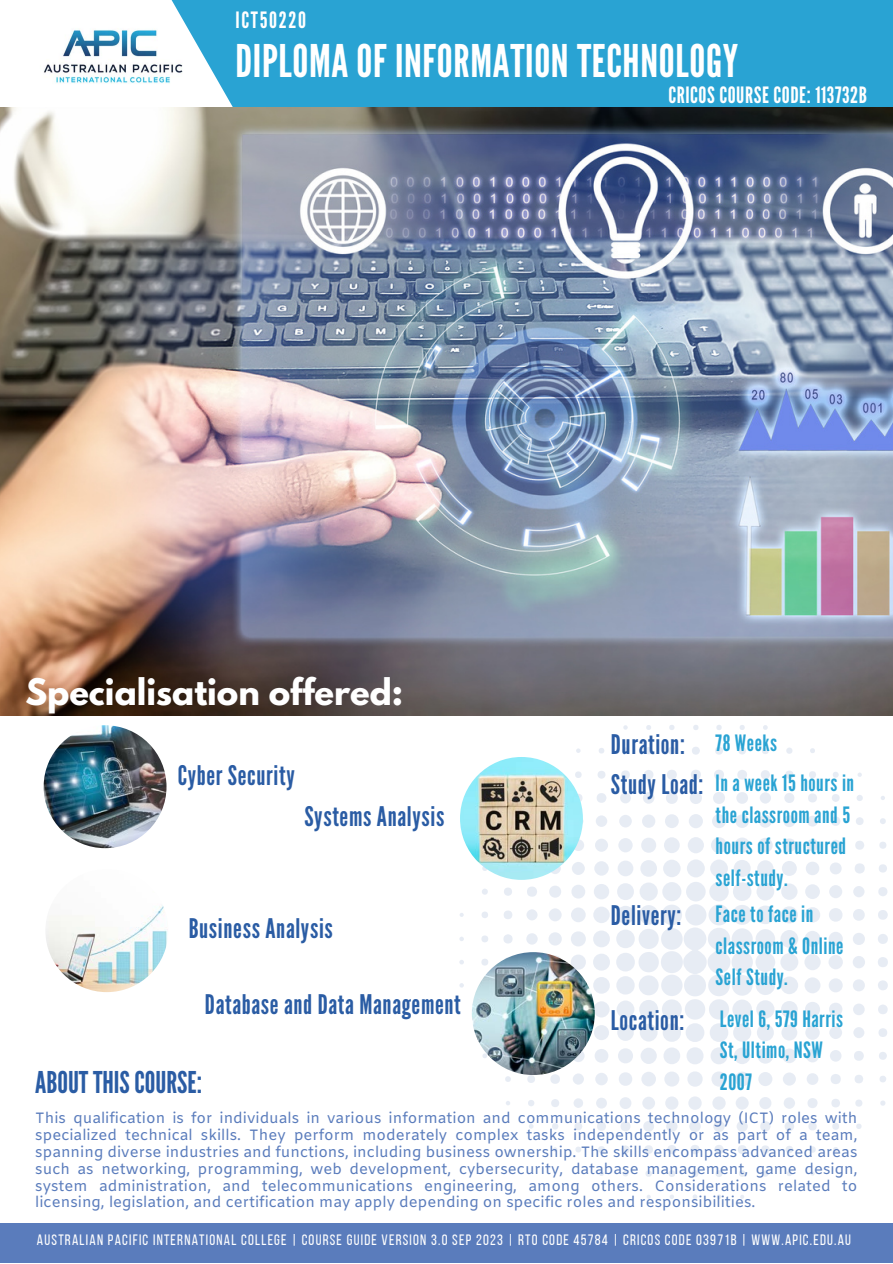
<style>
.page{position:relative;width:893px;height:1264px;background:#fff}
.page>*{position:absolute;margin:0;border:0;box-sizing:border-box;transform-origin:0 0}
.t1{font:45px "League Gothic";letter-spacing:.015em;color:#fff}
.t2{font:700 32.4px "League Spartan";color:#fff}
.t3{font:30px "League Gothic";color:#2a5ca4}
.t4{font:27px "League Gothic";letter-spacing:.025em;color:#2a5ca4}
.t5{font:22.5px/31.5px "League Gothic";letter-spacing:.025em;color:#29a3d3}
.t6{font:22.5px "League Gothic";letter-spacing:.025em;color:#fff}
.t7{font:22.5px "League Gothic";letter-spacing:.075em;color:#fff}
.t8{font:15px/16.8px "Amiko";color:#5a7cbc;text-align:justify}
.t9{font:15px "Bebas Neue";letter-spacing:.08em;color:#fff}
</style>
<div class="page">
<div style="left:0;top:1223px;width:892px;height:39px;background:#5a7cbc"></div>
<img style="left:44px;top:29px;width:124px;height:55px">
<div style="left:235px;top:0;width:657px;height:110px;background:#29a3d3"></div>
<svg style="left:459px;top:725px;width:429px;height:474px"></svg>
<svg style="left:168px;top:0;width:132px;height:108px"></svg>
<img style="left:0;top:108px;width:892px;height:607px">
<img style="left:44px;top:725px;width:122px;height:123px;border-radius:50%">
<img style="left:472px;top:952px;width:122px;height:123px;border-radius:50%">
<img style="left:460px;top:757px;width:123px;height:122px;border-radius:50%">
<img style="left:45px;top:869px;width:123px;height:123px;border-radius:50%">
<p class="t7" style="left:235px;top:7px;width:72px">ICT50220</p>
<p class="t1" style="left:235px;top:35px;width:504px">DIPLOMA OF INFORMATION TECHNOLOGY</p>
<p class="t6" style="left:668px;top:82px;width:200px">CRICOS COURSE CODE: 113732B</p>
<p class="t2" style="left:25px;top:675px;width:379px">Specialisation offered:</p>
<p class="t4" style="left:611px;top:728px;width:75px">Duration:</p>
<p class="t5" style="left:715px;top:727px;width:63px">78 Weeks</p>
<p class="t4" style="left:611px;top:768px;width:94px">Study Load:</p>
<p class="t4" style="left:178px;top:760px;width:119px">Cyber Security</p>
<p class="t5" style="left:715px;top:767px;width:140px">In a week 15 hours in the classroom and 5 hours of structured self-study.</p>
<p class="t5" style="left:715px;top:899px;width:129px">Face to face in classroom &amp; Online<br>Self Study.</p>
<p class="t5" style="left:719px;top:1003px;width:125px">Level 6, 579 Harris<br>St, Ultimo, NSW<br>2007</p>
<p class="t4" style="left:304px;top:800px;width:141px">Systems Analysis</p>
<p class="t4" style="left:611px;top:900px;width:72px">Delivery:</p>
<p class="t4" style="left:189px;top:912px;width:146px">Business Analysis</p>
<p class="t4" style="left:205px;top:988px;width:257px">Database and Data Management</p>
<p class="t4" style="left:611px;top:1004px;width:75px">Location:</p>
<p class="t3" style="left:35px;top:1065px;width:168px">ABOUT THIS COURSE:</p>
<p class="t8" style="left:35px;top:1110px;width:823px">This qualification is for individuals in various information and communications technology (ICT) roles with specialized technical skills. They perform moderately complex tasks independently or as part of a team, spanning diverse industries and functions, including business ownership. The skills encompass advanced areas such as networking, programming, web development, cybersecurity, database management, game design, system administration, and telecommunications engineering, among others. Considerations related to licensing, legislation, and certification may apply depending on specific roles and responsibilities.</p>
<p class="t9" style="left:37px;top:1233px;width:815px">AUSTRALIAN PACIFIC INTERNATIONAL COLLEGE | COURSE GUIDE VERSION 3.0 SEP 2023 | RTO CODE 45784 | CRICOS CODE 03971B | WWW.APIC.EDU.AU</p>
</div>
